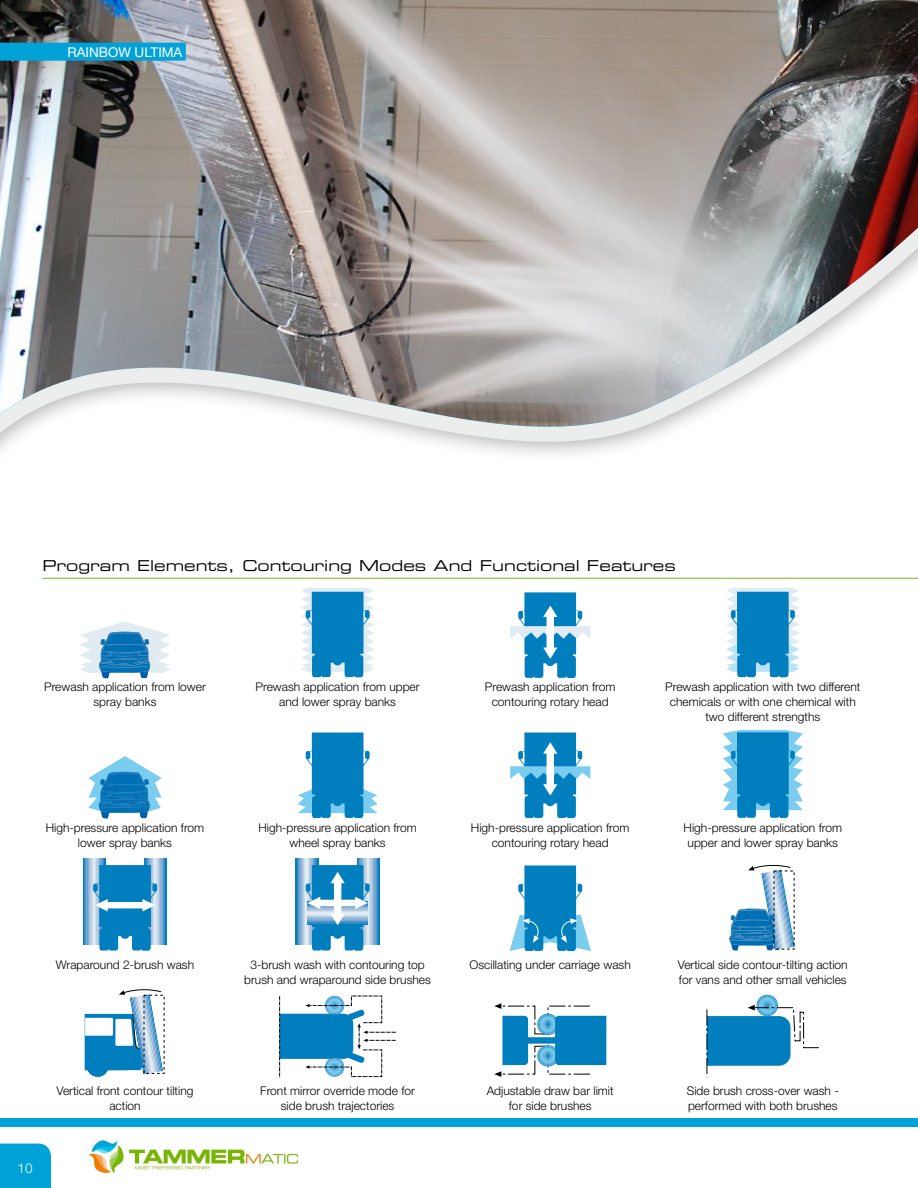
<style>
.page{position:relative;width:918px;height:1188px;background:#fff}
.page>*{position:absolute;margin:0;border:0;box-sizing:border-box;transform-origin:0 0}
.t1{font:15px "Eurostile LT Std Ex 2";color:#000}
.t2{font:13.5px "Helvetica Neue LT Std";color:#fff}
.t3{font:300 13.5px "Helvetica Neue LT Std";color:#fff}
.t4{font:300 12px/15px "Helvetica Neue LT Std";color:#000;text-align:center}
</style>
<div class="page">
<svg style="left:0;top:0;width:918px;height:455px;background:#a9a5a3"></svg>
<div style="left:0;top:43px;width:186px;height:18px;background:#00a2d8"></div>
<div style="left:0;top:1144px;width:51px;height:44px;background:#00a2d8"></div>
<div style="left:0;top:1118px;width:918px;height:9px;background:#00a2d8"></div>
<svg style="left:80px;top:621px;width:90px;height:58px"></svg>
<svg style="left:301px;top:588px;width:73px;height:89px;background:#50a6d1"></svg>
<svg style="left:510px;top:592px;width:80px;height:86px"></svg>
<svg style="left:726px;top:588px;width:73px;height:89px;background:#4da5d1"></svg>
<svg style="left:88px;top:756px;width:74px;height:63px"></svg>
<svg style="left:298px;top:733px;width:80px;height:85px"></svg>
<svg style="left:510px;top:733px;width:80px;height:85px"></svg>
<svg style="left:723px;top:730px;width:80px;height:88px;background:#43a4d3"></svg>
<hr style="left:83px;top:858px;width:1px;height:87px;background:#007ebe">
<hr style="left:84px;top:858px;width:2px;height:87px;background:#328ac4">
<hr style="left:86px;top:858px;width:1px;height:87px;background:#5696ca">
<hr style="left:87px;top:858px;width:1px;height:87px;background:#72a4d1">
<hr style="left:88px;top:858px;width:1px;height:87px;background:#8bb2d7">
<hr style="left:89px;top:858px;width:2px;height:87px;background:#a2c0de">
<hr style="left:91px;top:858px;width:1px;height:87px;background:#b8cfe4">
<hr style="left:92px;top:858px;width:1px;height:87px;background:#cdddeb">
<hr style="left:93px;top:858px;width:2px;height:87px;background:#e0ecf1">
<hr style="left:95px;top:858px;width:2px;height:87px;background:#cdddeb">
<hr style="left:97px;top:858px;width:1px;height:87px;background:#b8cfe4">
<hr style="left:98px;top:858px;width:1px;height:87px;background:#a2c0de">
<hr style="left:99px;top:858px;width:2px;height:87px;background:#8bb2d7">
<hr style="left:101px;top:858px;width:1px;height:87px;background:#72a4d1">
<hr style="left:102px;top:858px;width:1px;height:87px;background:#5696ca">
<hr style="left:103px;top:858px;width:1px;height:87px;background:#328ac4">
<hr style="left:105px;top:858px;width:1px;height:87px;background:#007ebe">
<hr style="left:145px;top:858px;width:1px;height:87px;background:#007ebe">
<hr style="left:146px;top:858px;width:1px;height:87px;background:#328ac4">
<hr style="left:147px;top:858px;width:1px;height:87px;background:#5696ca">
<hr style="left:148px;top:858px;width:2px;height:87px;background:#72a4d1">
<hr style="left:149px;top:858px;width:2px;height:87px;background:#8bb2d7">
<hr style="left:151px;top:858px;width:1px;height:87px;background:#a2c0de">
<hr style="left:152px;top:858px;width:1px;height:87px;background:#b8cfe4">
<hr style="left:153px;top:858px;width:2px;height:87px;background:#cdddeb">
<hr style="left:155px;top:858px;width:2px;height:87px;background:#e0ecf1">
<hr style="left:157px;top:858px;width:1px;height:87px;background:#cdddeb">
<hr style="left:158px;top:858px;width:1px;height:87px;background:#b8cfe4">
<hr style="left:159px;top:858px;width:2px;height:87px;background:#a2c0de">
<hr style="left:161px;top:858px;width:1px;height:87px;background:#8bb2d7">
<hr style="left:162px;top:858px;width:1px;height:87px;background:#72a4d1">
<hr style="left:163px;top:858px;width:2px;height:87px;background:#5696ca">
<hr style="left:165px;top:858px;width:1px;height:87px;background:#328ac4">
<hr style="left:166px;top:858px;width:1px;height:87px;background:#007ebe">
<svg style="left:93px;top:865px;width:64px;height:86px"></svg>
<hr style="left:296px;top:858px;width:1px;height:87px;background:#007ebe">
<hr style="left:297px;top:858px;width:1px;height:87px;background:#328ac4">
<hr style="left:298px;top:858px;width:1px;height:87px;background:#5696ca">
<hr style="left:299px;top:858px;width:2px;height:87px;background:#72a4d1">
<hr style="left:301px;top:858px;width:1px;height:87px;background:#8bb2d7">
<hr style="left:302px;top:858px;width:1px;height:87px;background:#a2c0de">
<hr style="left:303px;top:858px;width:2px;height:87px;background:#b8cfe4">
<hr style="left:305px;top:858px;width:1px;height:87px;background:#cdddeb">
<hr style="left:306px;top:858px;width:1px;height:87px;background:#e0ecf1">
<hr style="left:307px;top:858px;width:1px;height:87px;background:#e0ecf1">
<hr style="left:308px;top:858px;width:1px;height:87px;background:#cdddeb">
<hr style="left:309px;top:858px;width:2px;height:87px;background:#b8cfe4">
<hr style="left:311px;top:858px;width:1px;height:87px;background:#a2c0de">
<hr style="left:312px;top:858px;width:1px;height:87px;background:#8bb2d7">
<hr style="left:313px;top:858px;width:1px;height:87px;background:#72a4d1">
<hr style="left:315px;top:858px;width:1px;height:87px;background:#5696ca">
<hr style="left:316px;top:858px;width:1px;height:87px;background:#328ac4">
<hr style="left:317px;top:858px;width:1px;height:87px;background:#007ebe">
<hr style="left:357px;top:858px;width:1px;height:87px;background:#007ebe">
<hr style="left:358px;top:858px;width:2px;height:87px;background:#328ac4">
<hr style="left:360px;top:858px;width:1px;height:87px;background:#5696ca">
<hr style="left:361px;top:858px;width:1px;height:87px;background:#72a4d1">
<hr style="left:362px;top:858px;width:1px;height:87px;background:#8bb2d7">
<hr style="left:363px;top:858px;width:2px;height:87px;background:#a2c0de">
<hr style="left:365px;top:858px;width:1px;height:87px;background:#b8cfe4">
<hr style="left:366px;top:858px;width:1px;height:87px;background:#cdddeb">
<hr style="left:367px;top:858px;width:1px;height:87px;background:#e0ecf1">
<hr style="left:368px;top:858px;width:1px;height:87px;background:#e0ecf1">
<hr style="left:369px;top:858px;width:2px;height:87px;background:#cdddeb">
<hr style="left:371px;top:858px;width:1px;height:87px;background:#b8cfe4">
<hr style="left:372px;top:858px;width:1px;height:87px;background:#a2c0de">
<hr style="left:373px;top:858px;width:2px;height:87px;background:#8bb2d7">
<hr style="left:375px;top:858px;width:1px;height:87px;background:#72a4d1">
<hr style="left:376px;top:858px;width:1px;height:87px;background:#5696ca">
<hr style="left:377px;top:858px;width:1px;height:87px;background:#328ac4">
<hr style="left:378px;top:858px;width:2px;height:87px;background:#007ebe">
<svg style="left:306px;top:865px;width:64px;height:86px"></svg>
<svg style="left:510px;top:865px;width:81px;height:86px"></svg>
<svg style="left:729px;top:865px;width:66px;height:86px"></svg>
<svg style="left:85px;top:989px;width:78px;height:88px"></svg>
<svg style="left:279px;top:995px;width:117px;height:82px"></svg>
<svg style="left:494px;top:1003px;width:112px;height:74px"></svg>
<svg style="left:706px;top:995px;width:113px;height:82px"></svg>
<hr style="left:43px;top:578px;width:875px;height:1px;background:#7ab51d">
<img style="left:89px;top:1140px;width:210px;height:34px">
<p class="t2" style="left:68px;top:44px;width:116px">RAINBOW ULTIMA</p>
<p class="t1" style="left:43px;top:556px;width:635px">Program Elements, Contouring Modes And Functional Features</p>
<p class="t4" style="left:44px;top:679px;width:163px">Prewash application from lower spray banks</p>
<p class="t4" style="left:256px;top:679px;width:166px">Prewash application from upper and lower spray banks</p>
<p class="t4" style="left:485px;top:679px;width:132px">Prewash application from contouring rotary head</p>
<p class="t4" style="left:665px;top:679px;width:197px">Prewash application with two different chemicals or with one chemical with two different strengths</p>
<p class="t4" style="left:46px;top:819px;width:160px">High-pressure application from lower spray banks</p>
<p class="t4" style="left:258px;top:819px;width:160px">High-pressure application from wheel spray banks</p>
<p class="t4" style="left:471px;top:819px;width:160px">High-pressure application from contouring rotary head</p>
<p class="t4" style="left:684px;top:819px;width:160px">High-pressure application from upper and lower spray banks</p>
<p class="t4" style="left:56px;top:957px;width:140px">Wraparound 2-brush wash</p>
<p class="t4" style="left:244px;top:957px;width:188px">3-brush wash with contouring top brush and wraparound side brushes</p>
<p class="t4" style="left:470px;top:957px;width:163px">Oscillating under carriage wash</p>
<p class="t4" style="left:678px;top:957px;width:171px;text-align:left">Vertical side contour-tilting action for vans and other small vehicles</p>
<p class="t3" style="left:18px;top:1160px;width:17px">10</p>
<p class="t4" style="left:57px;top:1083px;width:138px">Vertical front contour tilting action</p>
<p class="t4" style="left:260px;top:1083px;width:156px">Front mirror override mode for side brush trajectories</p>
<p class="t4" style="left:487px;top:1083px;width:128px">Adjustable draw bar limit for side brushes</p>
<p class="t4" style="left:687px;top:1083px;width:154px;text-align:left">Side brush cross-over wash - performed with both brushes</p>
</div>
